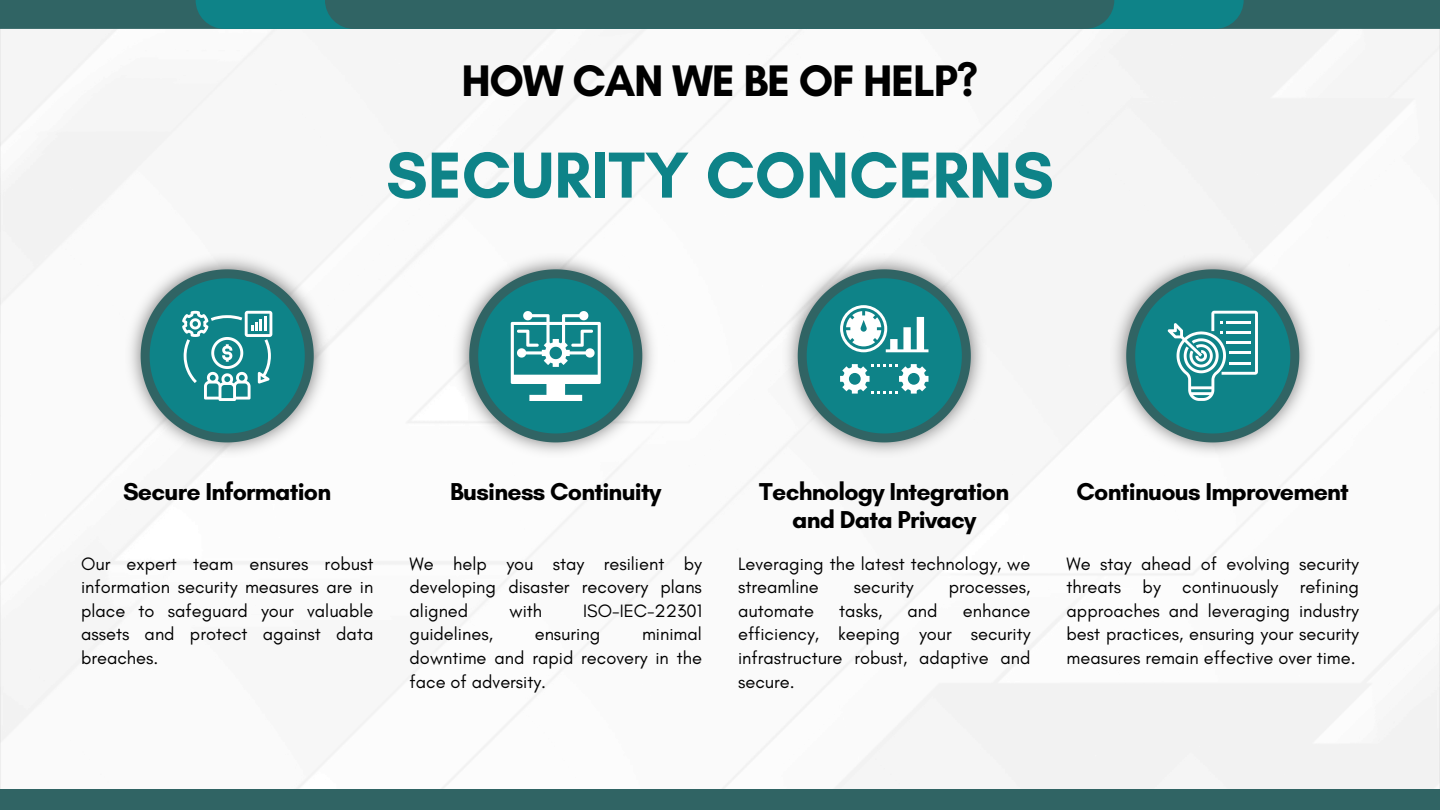
<style>
.page{position:relative;width:1440px;height:810px;background:#fff}
.page>*{position:absolute;margin:0;border:0;box-sizing:border-box;transform-origin:0 0}
.t1{font:700 66.2px "Glacial Indifference";color:#0e8388}
.t2{font:700 45px "Glacial Indifference";letter-spacing:-.03em;color:#000}
.t3{font:700 24.9px/28px "Glacial Indifference";letter-spacing:-.03em;color:#000;text-align:center}
.t4{font:18.3px/23.7px "Glacial Indifference";color:#000;text-align:justify}
</style>
<div class="page">
<img style="left:125px;top:254px;width:204px;height:204px">
<img style="left:454px;top:254px;width:204px;height:204px">
<svg style="left:141px;top:269px;width:173px;height:173px"></svg>
<svg style="left:469px;top:269px;width:173px;height:173px"></svg>
<svg style="left:798px;top:269px;width:173px;height:173px"></svg>
<svg style="left:1126px;top:269px;width:173px;height:173px;background:#509a9d"></svg>
<hr style="left:1226px;top:331px;width:25px;height:3px;background:#fff">
<hr style="left:1226px;top:341px;width:25px;height:3px;background:#fff">
<hr style="left:1229px;top:351px;width:22px;height:3px;background:#fff">
<hr style="left:1229px;top:362px;width:22px;height:3px;background:#fff">
<div style="left:0;top:789px;width:1440px;height:21px;background:#306464"></div>
<div style="left:0;top:0;width:1440px;height:29px;background:#306464"></div>
<div style="left:196px;top:0;width:1048px;height:29px;background:#0e8388"></div>
<div style="left:325px;top:0;width:789px;height:29px;background:#306464"></div>
<p class="t2" style="left:462px;top:54px;width:518px">HOW CAN WE BE OF HELP?</p>
<h3 class="t1" style="left:386px;top:135px;width:669px">SECURITY CONCERNS</h3>
<p class="t3" style="left:123px;top:477px;width:210px">Secure Information</p>
<p class="t4" style="left:81px;top:551px;width:294px">Our expert team ensures robust information security measures are in place to safeguard your valuable assets and protect against data breaches.</p>
<p class="t3" style="left:450px;top:477px;width:213px">Business Continuity</p>
<h3 class="t4" style="left:410px;top:551px;width:294px">We help you stay resilient by developing disaster recovery plans aligned</h3>
<h3 class="t4" style="left:509px;top:599px;width:34px">with</h3>
<h3 class="t4" style="left:583px;top:599px;width:120px">ISO-IEC-22301</h3>
<h3 class="t4" style="left:410px;top:622px;width:294px;text-indent:232px">minimal downtime and rapid recovery in the face of adversity.</h3>
<h3 class="t4" style="left:410px;top:622px;width:85px">guidelines,</h3>
<h3 class="t4" style="left:535px;top:622px;width:67px">ensuring</h3>
<p class="t3" style="left:759px;top:477px;width:251px">Technology Integration and Data Privacy</p>
<p class="t4" style="left:738px;top:551px;width:294px">Leveraging the latest technology, we streamline</p>
<p class="t4" style="left:854px;top:575px;width:61px">security</p>
<p class="t4" style="left:949px;top:575px;width:83px">processes,</p>
<p class="t4" style="left:738px;top:599px;width:294px;text-indent:225px">enhance efficiency, keeping your security infrastructure robust, adaptive and secure.</p>
<p class="t4" style="left:738px;top:599px;width:78px">automate</p>
<p class="t4" style="left:839px;top:599px;width:45px">tasks,</p>
<p class="t4" style="left:908px;top:599px;width:32px">and</p>
<p class="t3" style="left:1077px;top:477px;width:274px">Continuous Improvement</p>
<p class="t4" style="left:1067px;top:551px;width:294px">We stay ahead of evolving security threats by continuously refining approaches and leveraging industry best practices, ensuring your security measures remain effective over time.</p>
</div>
